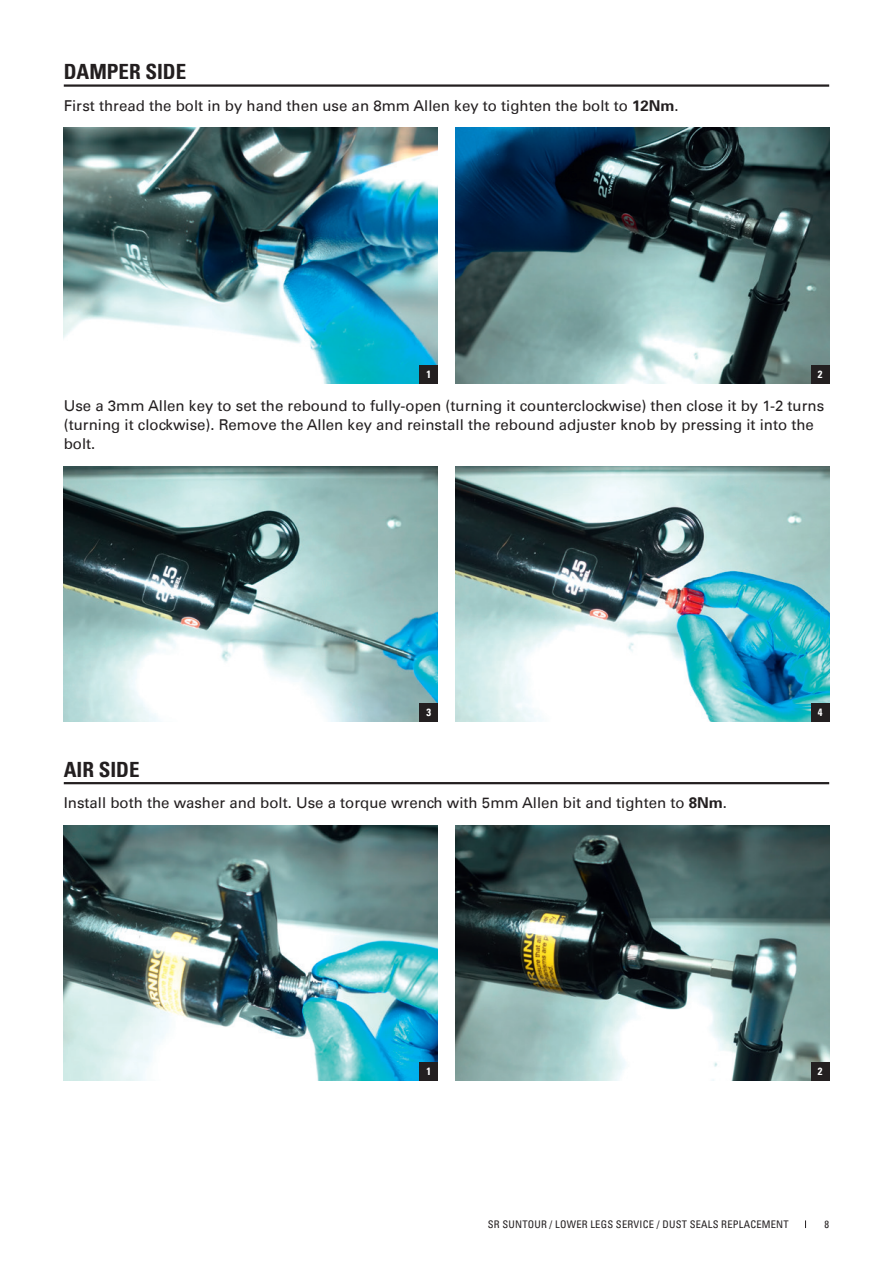
<style>
.page{position:relative;width:893px;height:1263px;background:#fff}
.page>*{position:absolute;margin:0;border:0;box-sizing:border-box;transform-origin:0 0}
.t1{font:700 condensed 21px "Univers LT";color:#231f20}
.t2{font:15px/19.2px "Univers LT";color:#231f20}
.t3{font:condensed 10.5px "Univers LT";letter-spacing:.02em;color:#231f20}
.t4{font:700 condensed 10.5px "Univers LT";color:#fff}
.s1{font-weight:700}
</style>
<div class="page">
<img style="left:64px;top:128px;width:374px;height:255px">
<img style="left:64px;top:825px;width:374px;height:256px">
<img style="left:455px;top:128px;width:374px;height:255px">
<img style="left:455px;top:825px;width:374px;height:256px">
<div style="left:420px;top:365px;width:18px;height:18px;background:#231f20"></div>
<div style="left:420px;top:1062px;width:18px;height:19px;background:#231f20"></div>
<div style="left:811px;top:365px;width:18px;height:18px;background:#231f20"></div>
<div style="left:811px;top:1062px;width:18px;height:19px;background:#231f20"></div>
<hr style="left:64px;top:84px;width:765px;height:3px;background:#231f20">
<hr style="left:64px;top:782px;width:765px;height:2px;background:#231f20">
<img style="left:64px;top:466px;width:374px;height:256px">
<img style="left:455px;top:466px;width:374px;height:256px">
<div style="left:420px;top:703px;width:18px;height:19px;background:#231f20"></div>
<div style="left:811px;top:703px;width:18px;height:19px;background:#231f20"></div>
<h1 class="t1" style="left:64px;top:59px;width:124px">DAMPER SIDE</h1>
<p class="t2" style="left:64px;top:96px;width:616px">First thread the bolt in by hand then use an 8mm Allen key to tighten the bolt to <span class="s1">12Nm</span>.</p>
<p class="t4" style="left:427px;top:368px;width:6px">1</p>
<p class="t4" style="left:818px;top:368px;width:6px">2</p>
<p class="t2" style="left:64px;top:396px;width:762px">Use a 3mm Allen key to set the rebound to fully-open (turning it counterclockwise) then close it by 1-2 turns (turning it clockwise). Remove the Allen key and reinstall the rebound adjuster knob by pressing it into the bolt.</p>
<p class="t4" style="left:427px;top:706px;width:6px">3</p>
<p class="t4" style="left:818px;top:706px;width:6px">4</p>
<h1 class="t1" style="left:64px;top:756px;width:77px">AIR SIDE</h1>
<p class="t2" style="left:64px;top:794px;width:665px">Install both the washer and bolt. Use a torque wrench with 5mm Allen bit and tighten to <span class="s1">8Nm</span>.</p>
<p class="t4" style="left:427px;top:1065px;width:6px">1</p>
<p class="t4" style="left:818px;top:1065px;width:6px">2</p>
<p class="t3" style="left:488px;top:1217px;width:302px">SR SUNTOUR / LOWER LEGS SERVICE / DUST SEALS REPLACEMENT</p>
<p class="t3" style="left:824px;top:1218px;width:6px">8</p>
</div>
